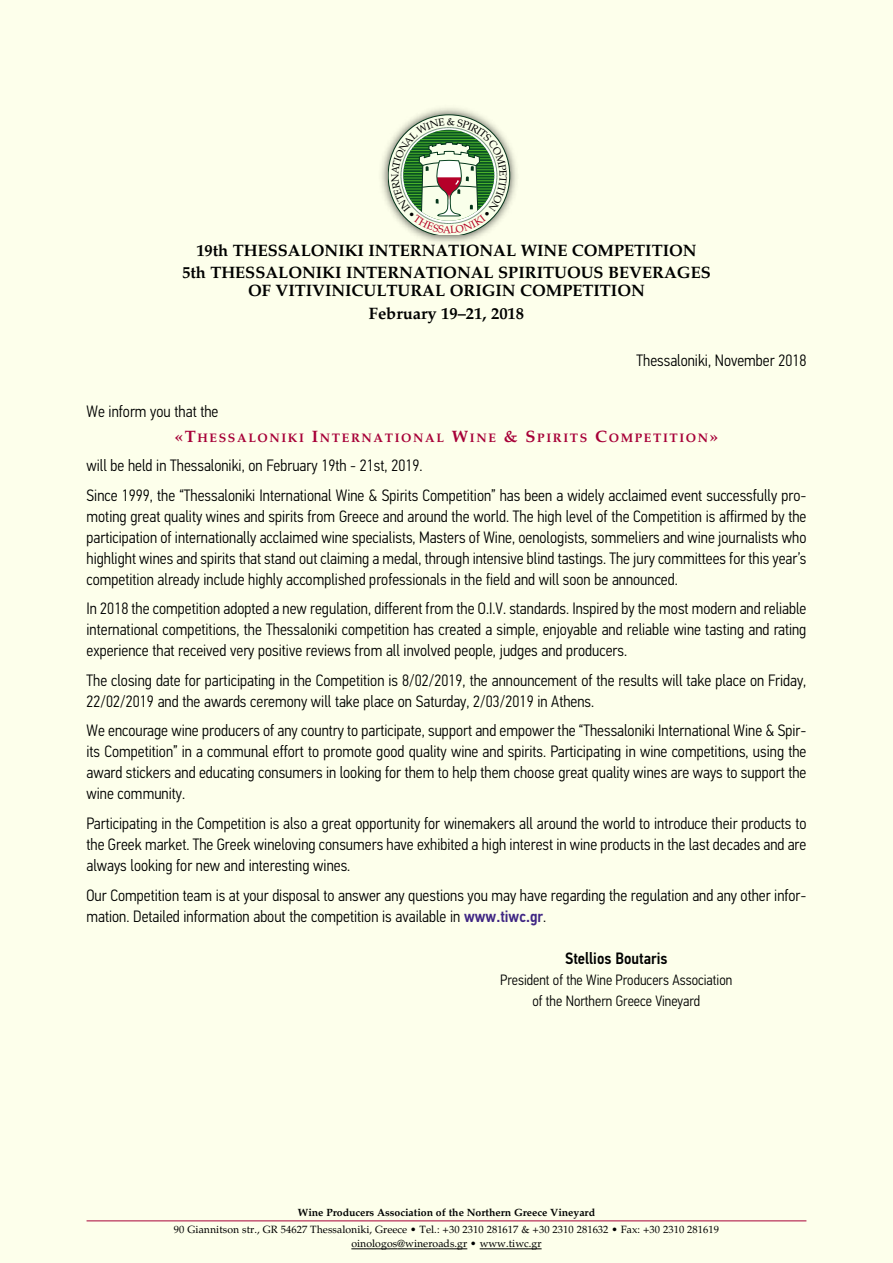
<style>
.page{position:relative;width:893px;height:1263px;background:#fdffeb}
.page>*{position:absolute;margin:0;border:0;box-sizing:border-box;transform-origin:0 0}
.t1{font:300 16.5px/21px "PF Din Text Cond Pro";color:#000;text-align:justify}
.t2{font:700 16.5px/22.2px "LC Palatino";color:#000;text-align:center}
.t3{font:500 16.5px "PF Din Text Cond Pro";color:#000}
.t4{font:300 15px/21px "PF Din Text Cond Pro";color:#000;text-align:center}
.t5{font:700 12.3px "LC Palatino";letter-spacing:.135em;color:#a70038}
.t6{font:10.5px/13.5px "LC Palatino";letter-spacing:.005em;color:#000;text-align:center}
.t7{font:700 10.5px "LC Palatino";color:#000}
.s1{font-size:16.5px}
.s2{font-weight:500;color:#3f2683}
</style>
<div class="page">
<img style="left:366px;top:101px;width:172px;height:147px">
<hr style="left:87px;top:1220px;width:719px;height:1px;background:#a70038">
<hr style="left:351px;top:1248px;width:46px;height:1px;background:#000">
<hr style="left:397px;top:1248px;width:70px;height:1px;background:#000">
<hr style="left:480px;top:1248px;width:62px;height:1px;background:#000">
<svg style="left:388px;top:115px;width:122px;height:120px"></svg>
<p class="t2" style="left:182px;top:240px;width:530px">19th THESSALONIKI INTERNATIONAL WINE COMPETITION<br>5th THESSALONIKI INTERNATIONAL SPIRITUOUS BEVERAGES</p>
<p class="t2" style="left:248px;top:280px;width:398px">OF VITIVINICULTURAL ORIGIN COMPETITION<br>February 19–21, 2018</p>
<p class="t1" style="left:636px;top:350px;width:171px">Thessaloniki, November 2018</p>
<p class="t1" style="left:87px;top:401px;width:133px">We inform you that the</p>
<p class="t5" style="left:175px;top:430px;width:545px"><span class="s1">«T</span>HESSALONIKI <span class="s1">I</span>NTERNATIONAL <span class="s1">W</span>INE <span class="s1">&amp; S</span>PIRITS <span class="s1">C</span>OMPETITION<span class="s1">»</span></p>
<p class="t1" style="left:87px;top:451px;width:721px;line-height:29.5px">will be held in Thessaloniki, on February 19th - 21st, 2019.<br>Since 1999, the “Thessaloniki International Wine &amp; Spirits Competition” has been a widely acclaimed event successfully pro-</p>
<p class="t1" style="left:87px;top:506px;width:721px">moting great quality wines and spirits from Greece and around the world. The high level of the Competition is affirmed by the participation of internationally acclaimed wine specialists, Masters of Wine, oenologists, sommeliers and wine journalists who highlight wines and spirits that stand out claiming a medal, through intensive blind tastings. The jury committees for this year’s competition already include highly accomplished professionals in the field and will soon be announced.</p>
<p class="t1" style="left:87px;top:598px;width:721px">In 2018 the competition adopted a new regulation, different from the O.I.V. standards. Inspired by the most modern and reliable international competitions, the Thessaloniki competition has created a simple, enjoyable and reliable wine tasting and rating experience that received very positive reviews from all involved people, judges and producers.</p>
<p class="t1" style="left:87px;top:670px;width:721px">The closing date for participating in the Competition is 8/02/2019, the announcement of the results will take place on Friday,<br>22/02/2019 and the awards ceremony will take place on Saturday, 2/03/2019 in Athens.</p>
<p class="t1" style="left:87px;top:720px;width:721px">We encourage wine producers of any country to participate, support and empower the “Thessaloniki International Wine &amp; Spir&shy;its Competition” in a communal effort to promote good quality wine and spirits. Participating in wine competitions, using the award stickers and educating consumers in looking for them to help them choose great quality wines are ways to support the wine community.</p>
<p class="t1" style="left:87px;top:813px;width:721px">Participating in the Competition is also a great opportunity for winemakers all around the world to introduce their products to the Greek market. The Greek wineloving consumers have exhibited a high interest in wine products in the last decades and are always looking for new and interesting wines.</p>
<p class="t1" style="left:87px;top:884px;width:721px">Our Competition team is at your disposal to answer any questions you may have regarding the regulation and any other infor&shy;mation. Detailed information about the competition is available in <span class="s2">www.tiwc.gr</span>.</p>
<p class="t3" style="left:565px;top:948px;width:104px">Stellios Boutaris</p>
<p class="t4" style="left:500px;top:969px;width:234px">President of the Wine Producers Association of the Northern Greece Vineyard</p>
<p class="t7" style="left:298px;top:1206px;width:299px">Wine Producers Association of the Northern Greece Vineyard</p>
<p class="t6" style="left:174px;top:1223px;width:547px">90 Giannitson str., GR 54627 Thessaloniki, Greece • Tel.: +30 2310 281617 &amp; +30 2310 281632 • Fax: +30 2310 281619 oinologos@wineroads.gr • www.tiwc.gr</p>
</div>
